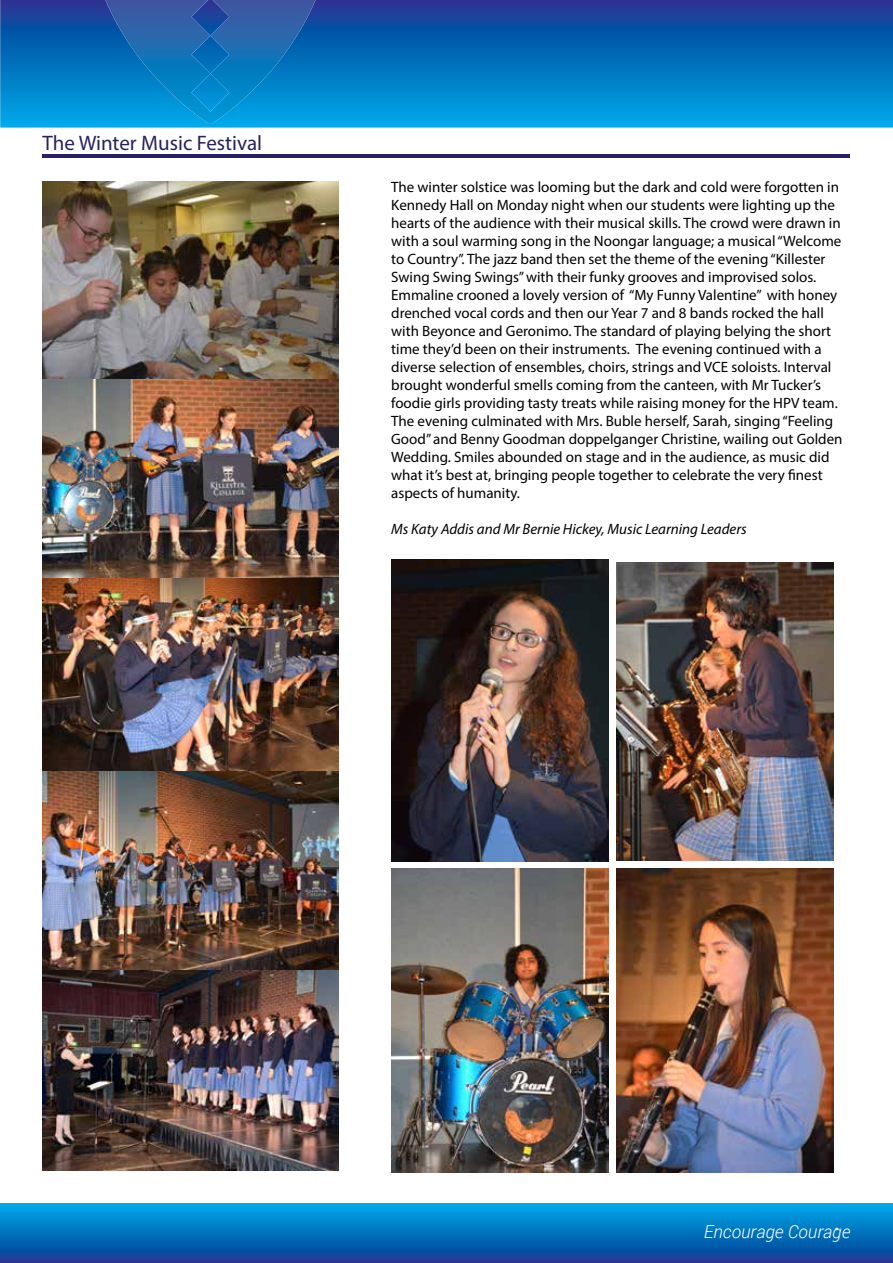
<style>
.page{position:relative;width:893px;height:1263px;background:#fff}
.page>*{position:absolute;margin:0;border:0;box-sizing:border-box;transform-origin:0 0}
.t1{font:21px "Myriad Pro";color:#262261}
.t2{font:20.55px "Myriad Pro";color:#fff}
.t3{font:italic 300 18px "Roboto";color:#fff}
.t4{font:15px/18px "Myriad Pro";color:#000}
.t5{font:italic 15px "Myriad Pro";color:#000}
</style>
<div class="page">
<svg style="left:0;top:0;width:893px;height:128px;background:#0771bd"></svg>
<svg style="left:105px;top:0;width:210px;height:123px;background:#1276bc"></svg>
<svg style="left:0;top:1203px;width:892px;height:60px;background:#0571bd"></svg>
<hr style="left:43px;top:154px;width:807px;height:4px;background:#262261">
<img style="left:617px;top:562px;width:216px;height:298px">
<img style="left:43px;top:181px;width:296px;height:198px">
<img style="left:43px;top:379px;width:296px;height:591px">
<img style="left:43px;top:970px;width:296px;height:200px">
<img style="left:391px;top:868px;width:217px;height:304px">
<img style="left:391px;top:559px;width:217px;height:302px">
<img style="left:617px;top:868px;width:216px;height:304px">
<h1 class="t1" style="left:43px;top:130px;width:221px">The Winter Music Festival</h1>
<p class="t4" style="left:391px;top:178px;width:453px">The winter solstice was looming but the dark and cold were forgotten in Kennedy Hall on Monday night when our students were lighting up the hearts of the audience with their musical skills. The crowd were drawn in with a soul warming song in the Noongar language; a musical “Welcome to Country”. The jazz band then set the theme of the evening “Killester Swing Swing Swings” with their funky grooves and improvised solos.<br>Emmaline crooned a lovely version of “My Funny Valentine” with honey drenched vocal cords and then our Year 7 and 8 bands rocked the hall with Beyonce and Geronimo. The standard of playing belying the short time they’d been on their instruments. The evening continued with a diverse selection of ensembles, choirs, strings and VCE soloists. Interval brought wonderful smells coming from the canteen, with Mr Tucker’s foodie girls providing tasty treats while raising money for the HPV team.<br>The evening culminated with Mrs. Buble herself, Sarah, singing “Feeling Good” and Benny Goodman doppelganger Christine, wailing out Golden Wedding. Smiles abounded on stage and in the audience, as music did what it’s best at, bringing people together to celebrate the very finest aspects of humanity.</p>
<p class="t5" style="left:391px;top:520px;width:357px">Ms Katy Addis and Mr Bernie Hickey, Music Learning Leaders</p>
<p class="t3" style="left:704px;top:1219px;width:148px">Encourage Courage</p>
<h2 class="t2" style="left:834px;top:1210px;width:6px">.</h2>
</div>
